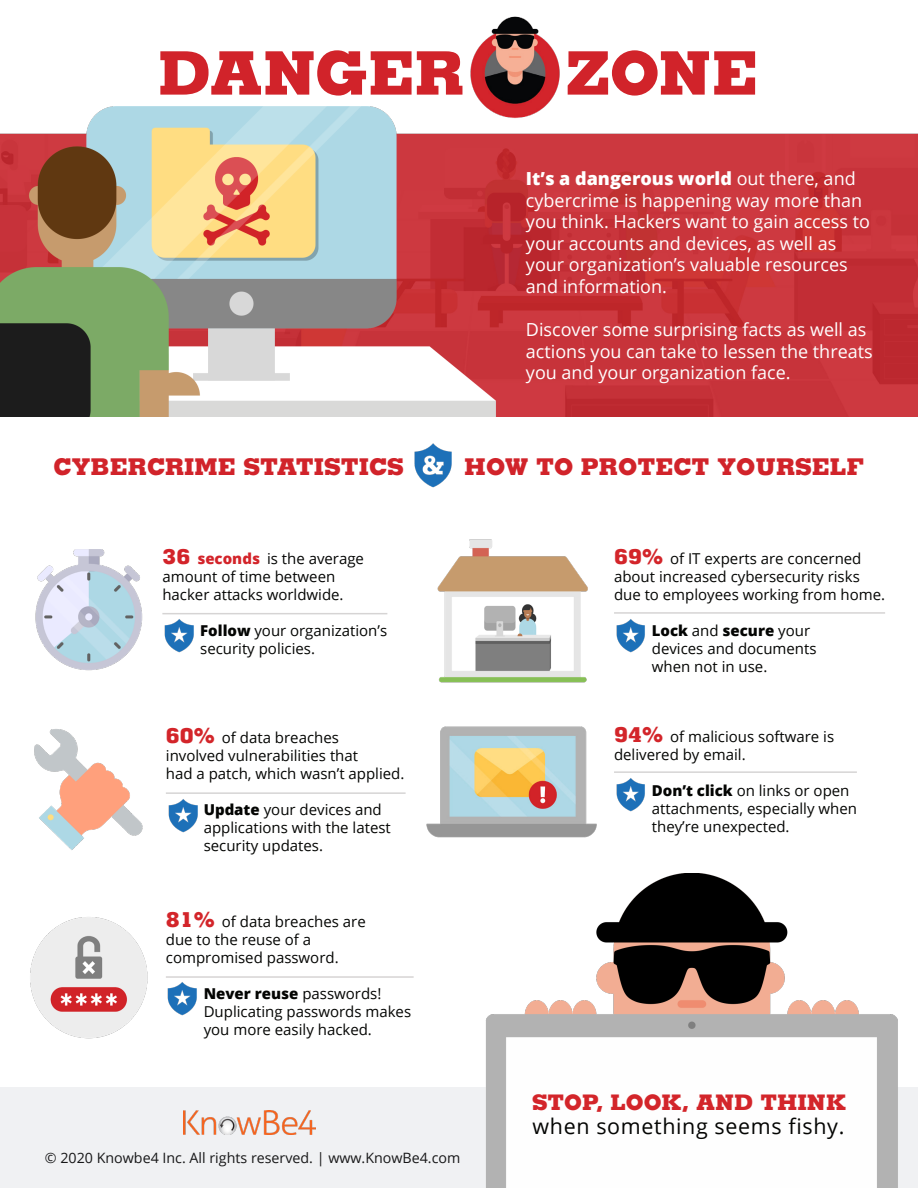
<style>
.page{position:relative;width:918px;height:1188px;background:#fff}
.page>*{position:absolute;margin:0;border:0;box-sizing:border-box;transform-origin:0 0}
.t1{font:800 60px "Memphis LT Std";letter-spacing:-.01em;color:#d1232a}
.t2{font:800 23.1px "Memphis LT Std";color:#d1232a}
.t3{font:21.45px "Open Sans";letter-spacing:.03em;color:#040503}
.t4{font:800 21.45px "Memphis LT Std";color:#d3252a}
.t5{font:18px/21.6px "Open Sans";color:#fff}
.t6{font:15px/18px "Open Sans";color:#040503}
.t7{font:15px/18px "Open Sans";color:#040504}
.t8{font:14.25px "Open Sans";color:#171718}
.s1{font-weight:800}
.s2{font-size:18.15px;color:#fff}
.s3{font-family:"Memphis LT Std";font-weight:800;font-size:21px;color:#d3242a}
.s4{font-weight:800;color:#d3242a}
.s5{font-family:"Memphis LT Std";font-weight:800;font-size:21px;color:#d3252a}
</style>
<div class="page">
<div style="left:0;top:1088px;width:918px;height:100px;background:#f0f1f3"></div>
<img style="left:483px;top:873px;width:417px;height:315px">
<img style="left:426px;top:726px;width:171px;height:112px">
<img style="left:437px;top:539px;width:151px;height:144px">
<img style="left:30px;top:917px;width:118px;height:122px">
<img style="left:0;top:106px;width:918px;height:310px">
<img style="left:184px;top:1110px;width:131px;height:24px">
<hr style="left:162px;top:613px;width:225px;height:1px;background:#d6d4d4">
<hr style="left:614px;top:612px;width:271px;height:2px;background:#d6d4d4">
<hr style="left:614px;top:771px;width:243px;height:2px;background:#d6d4d4">
<hr style="left:166px;top:792px;width:240px;height:2px;background:#d6d4d4">
<hr style="left:166px;top:976px;width:248px;height:2px;background:#d6d4d4">
<img style="left:467px;top:16px;width:97px;height:104px">
<img style="left:35px;top:549px;width:108px;height:122px">
<img style="left:34px;top:729px;width:109px;height:121px">
<img style="left:414px;top:443px;width:38px;height:45px">
<img style="left:164px;top:619px;width:30px;height:34px">
<img style="left:168px;top:799px;width:30px;height:34px">
<img style="left:167px;top:982px;width:30px;height:34px">
<img style="left:616px;top:619px;width:29px;height:34px">
<img style="left:616px;top:778px;width:29px;height:34px">
<h1 class="t1" style="left:158px;top:34px;width:309px">DANGER</h1>
<h1 class="t1" style="left:565px;top:34px;width:195px">ZONE</h1>
<p class="t5" style="left:526px;top:167px;width:346px"><span class="s1">It’s a dangerous world</span> out there, and cybercrime is happening way more than you think. Hackers want to gain access to your accounts and devices, as well as your organization’s valuable resources and information.</p>
<p class="t5" style="left:526px;top:318px;width:348px">Discover some surprising facts as well as actions you can take to lessen the threats you and your organization face.</p>
<h2 class="t2" style="left:53px;top:452px;width:813px">CYBERCRIME STATISTICS <span class="s2">AND</span> HOW TO PROTECT YOURSELF</h2>
<p class="t7" style="left:162px;top:549px;width:203px"><span class="s3">36</span> <span class="s4">seconds</span> is the average amount of time between hacker attacks worldwide.</p>
<p class="t6" style="left:200px;top:621px;width:189px"><span class="s1">Follow</span> your organization’s security policies.</p>
<p class="t6" style="left:166px;top:728px;width:240px"><span class="s5">60%</span> of data breaches<br>involved vulnerabilities that<br>had a patch, which wasn’t applied.</p>
<p class="t6" style="left:204px;top:800px;width:189px"><span class="s1">Update</span> your devices and applications with the latest security updates.</p>
<p class="t6" style="left:166px;top:913px;width:201px"><span class="s5">81%</span> of data breaches are due to the reuse of a compromised password.</p>
<p class="t6" style="left:204px;top:985px;width:209px"><span class="s1">Never reuse</span> passwords!<br>Duplicating passwords makes you more easily hacked.</p>
<p class="t8" style="left:45px;top:1148px;width:417px">© 2020 Knowbe4 Inc. All rights reserved. | www.KnowBe4.com</p>
<p class="t6" style="left:614px;top:549px;width:273px"><span class="s5">69%</span> of IT experts are concerned about increased cybersecurity risks due to employees working from home.</p>
<p class="t6" style="left:652px;top:621px;width:166px"><span class="s1">Lock</span> and <span class="s1">secure</span> your devices and documents when not in use.</p>
<p class="t6" style="left:614px;top:727px;width:222px"><span class="s5">94%</span> of malicious software is delivered by email.</p>
<p class="t6" style="left:652px;top:781px;width:207px"><span class="s1">Don’t click</span> on links or open attachments, especially when they’re unexpected.</p>
<h3 class="t4" style="left:532px;top:1088px;width:316px">STOP, LOOK, AND THINK</h3>
<h3 class="t3" style="left:533px;top:1112px;width:313px">when something seems fishy.</h3>
</div>
